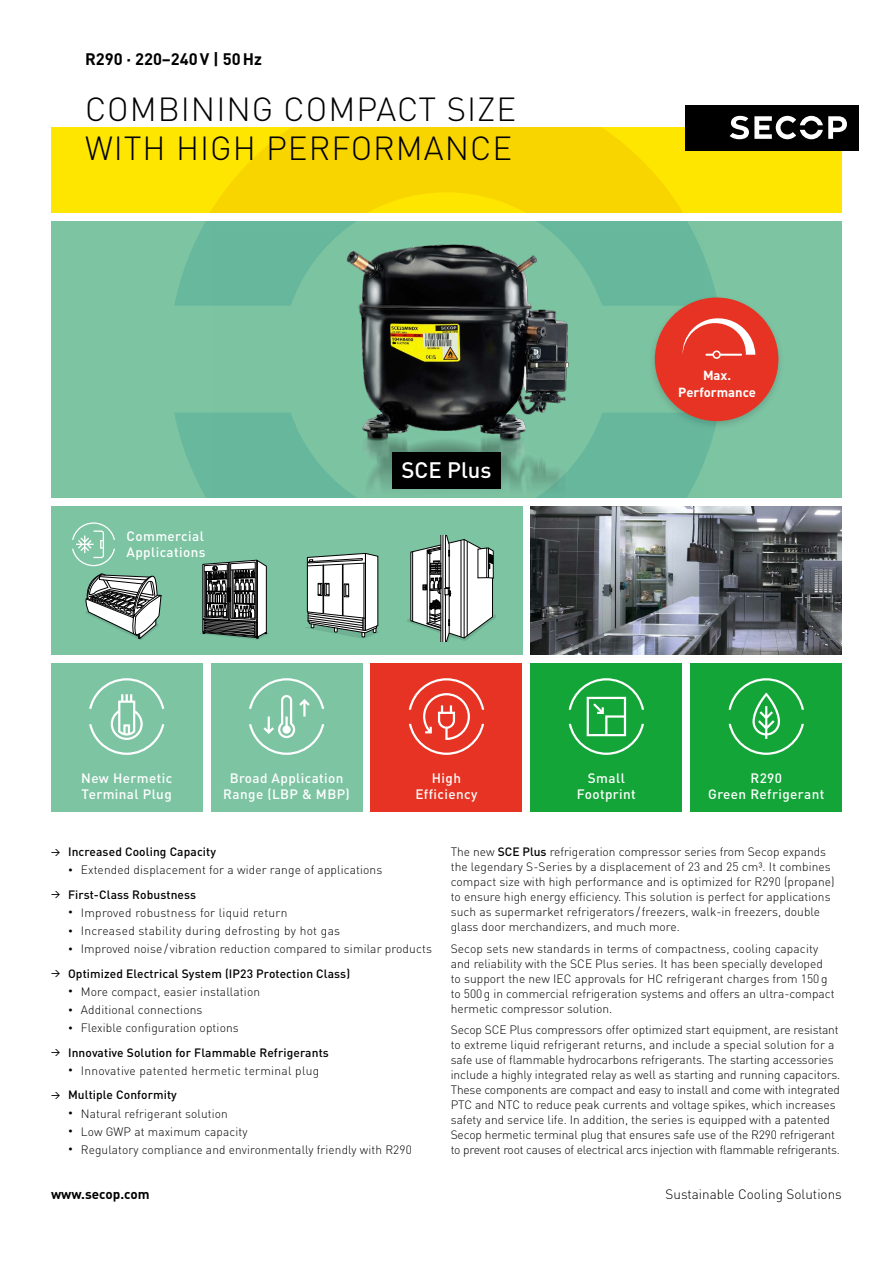
<style>
.page{position:relative;width:893px;height:1263px;background:#fff}
.page>*{position:absolute;margin:0;border:0;box-sizing:border-box;transform-origin:0 0}
.t1{font:300 33px/39px "DIN";letter-spacing:.03em;color:#000}
.t2{font:500 22.2px "DIN";color:#fff}
.t3{font:700 16.5px "DIN";color:#000}
.t4{font:500 13.5px/16.2px "DIN";letter-spacing:.03em;color:#fff;text-align:center}
.t5{font:300 13.5px "DIN";color:#000}
.t6{font:700 13.5px "DIN";color:#000}
.t7{font:700 13.05px/16.4px "DIN";color:#fff;text-align:center}
.t8{font:300 12px/15px "DIN";color:#000}
.t9{font:300 12px/24.6px "DIN";letter-spacing:.025em;color:#000}
.t10{font:500 12px/24.6px "DIN";letter-spacing:.01em;color:#000}
.s1{font-size:9px}
.s2{font-weight:500;font-size:9px}
.s3{font-weight:500}
.s4{font-weight:300;font-size:9px}
.s5{font-weight:300}
</style>
<div class="page">
<div style="left:51px;top:221px;width:791px;height:276px;background:#7dc4a3"></div>
<svg style="left:174px;top:221px;width:542px;height:276px"></svg>
<img style="left:214px;top:226px;width:491px;height:272px">
<img style="left:531px;top:506px;width:311px;height:149px">
<div style="left:51px;top:506px;width:471px;height:149px;background:#7dc4a3"></div>
<svg style="left:72px;top:522px;width:43px;height:44px"></svg>
<div style="left:51px;top:663px;width:151px;height:149px;background:#7dc4a3"></div>
<svg style="left:89px;top:678px;width:75px;height:77px"></svg>
<div style="left:371px;top:663px;width:151px;height:149px;background:#e63323"></div>
<svg style="left:409px;top:678px;width:75px;height:77px"></svg>
<div style="left:531px;top:663px;width:151px;height:149px;background:#13a538"></div>
<svg style="left:569px;top:678px;width:75px;height:77px"></svg>
<div style="left:211px;top:663px;width:151px;height:149px;background:#7dc4a3"></div>
<svg style="left:249px;top:678px;width:75px;height:77px"></svg>
<div style="left:691px;top:663px;width:151px;height:149px;background:#13a538"></div>
<svg style="left:729px;top:678px;width:75px;height:77px"></svg>
<div style="left:51px;top:128px;width:791px;height:85px;background:#ffe600"></div>
<svg style="left:210px;top:128px;width:509px;height:85px;fill:#f9d500"></svg>
<div style="left:685px;top:105px;width:173px;height:45px;background:#000"></div>
<svg style="left:730px;top:116px;width:117px;height:23px"></svg>
<div style="left:648px;top:294px;width:137px;height:137px;background:#000;opacity:.15"></div>
<div style="left:655px;top:298px;width:123px;height:123px;background:#e63323;border-radius:50%"></div>
<svg style="left:682px;top:318px;width:73px;height:38px"></svg>
<hr style="left:721px;top:354px;width:20px;height:2px;background:#fff">
<div style="left:712px;top:350px;width:9px;height:9px;border:2px solid #fff;border-radius:50%"></div>
<div style="left:392px;top:453px;width:108px;height:36px;background:#000"></div>
<svg style="left:200px;top:560px;width:69px;height:80px;background:#656e6a"></svg>
<svg style="left:85px;top:573px;width:76px;height:67px"></svg>
<svg style="left:305px;top:553px;width:74px;height:85px;background:#b6c1bc"></svg>
<svg style="left:407px;top:535px;width:88px;height:107px"></svg>
<h3 class="t3" style="left:85px;top:48px;width:178px">R290 · 220–240V | 50Hz</h3>
<h1 class="t1" style="left:85px;top:90px;width:433px">COMBINING COMPACT SIZE<br>WITH HIGH PERFORMANCE</h1>
<p class="t4" style="left:127px;top:527px;width:81px;text-align:left">Commercial<br>Applications</p>
<h2 class="t2" style="left:401px;top:456px;width:92px">SCE Plus</h2>
<p class="t7" style="left:678px;top:367px;width:79px">Max.<br>Performance</p>
<p class="t4" style="left:81px;top:769px;width:93px;text-align:left">New Hermetic<br>Terminal Plug</p>
<p class="t4" style="left:415px;top:769px;width:64px">High<br>Efficiency</p>
<p class="t4" style="left:577px;top:769px;width:61px">Small<br>Footprint</p>
<p class="t4" style="left:223px;top:769px;width:128px">Broad Application<br>Range (LBP &amp; MBP)</p>
<p class="t4" style="left:708px;top:769px;width:118px">R290<br>Green Refrigerant</p>
<p class="t10" style="left:51px;top:839px;width:167px"><span class="s1">&gt;</span> Increased Cooling Capacity</p>
<p class="t8" style="left:51px;top:857px;width:333px;line-height:24.6px;text-indent:17px"><span class="s1">•</span> Extended displacement for a wider range of applications <span class="s2">&gt;</span> <span class="s3">First-Class Robustness</span></p>
<p class="t9" style="left:68px;top:900px;width:221px"><span class="s1">•</span> Improved robustness for liquid return</p>
<p class="t9" style="left:68px;top:918px;width:274px"><span class="s1">•</span> Increased stability during defrosting by hot gas</p>
<p class="t8" style="left:51px;top:936px;width:382px;line-height:24.6px;text-indent:17px"><span class="s1">•</span> Improved noise / vibration reduction compared to similar products <span class="s2">&gt;</span> <span class="s3">Optimized Electrical System (IP23 Protection Class)</span></p>
<p class="t8" style="left:68px;top:984px;width:194px"><span class="s1">•</span> More compact, easier installation</p>
<p class="t8" style="left:68px;top:1002px;width:136px"><span class="s1">•</span> Additional connections</p>
<p class="t10" style="left:51px;top:1015px;width:279px;text-indent:17px"><span class="s4">•</span> <span class="s5">Flexible configuration options<br></span><span class="s1">&gt;</span> Innovative Solution for Flammable Refrigerants</p>
<p class="t9" style="left:51px;top:1058px;width:270px;text-indent:17px"><span class="s1">•</span> Innovative patented hermetic terminal plug <span class="s2">&gt;</span> <span class="s3">Multiple Conformity</span></p>
<p class="t8" style="left:68px;top:1106px;width:161px"><span class="s1">•</span> Natural refrigerant solution</p>
<p class="t8" style="left:68px;top:1124px;width:181px"><span class="s1">•</span> Low GWP at maximum capacity</p>
<p class="t8" style="left:68px;top:1142px;width:345px"><span class="s1">•</span> Regulatory compliance and environmentally friendly with R290</p>
<p class="t8" style="left:451px;top:844px;width:385px">The new <span class="s3">SCE Plus</span> refrigeration compressor series from Secop expands the legendary S-Series by a displacement of 23 and 25 cm³. It combines compact size with high performance and is optimized for R290 (propane) to ensure high energy efficiency. This solution is perfect for applications such as supermarket refrigerators /freezers, walk-in freezers, double glass door merchandizers, and much more.</p>
<p class="t8" style="left:451px;top:940px;width:385px">Secop sets new standards in terms of compactness, cooling capacity and reliability with the SCE Plus series. It has been specially developed to support the new IEC approvals for HC refrigerant charges from 150 g to 500g in commercial refrigeration systems and offers an ultra-compact hermetic compressor solution.</p>
<p class="t8" style="left:451px;top:1022px;width:391px">Secop SCE Plus compressors offer optimized start equipment, are resistant to extreme liquid refrigerant returns, and include a special solution for a safe use of flammable hydrocarbons refrigerants. The starting accessories include a highly integrated relay as well as starting and running capacitors.<br>These components are compact and easy to install and come with integrated PTC and NTC to reduce peak currents and voltage spikes, which increases safety and service life. In addition, the series is equipped with a patented Secop hermetic terminal plug that ensures safe use of the R290 refrigerant to prevent root causes of electrical arcs injection with flammable refrigerants.</p>
<p class="t6" style="left:51px;top:1185px;width:100px">www.secop.com</p>
<p class="t5" style="left:665px;top:1186px;width:178px">Sustainable Cooling Solutions</p>
</div>
